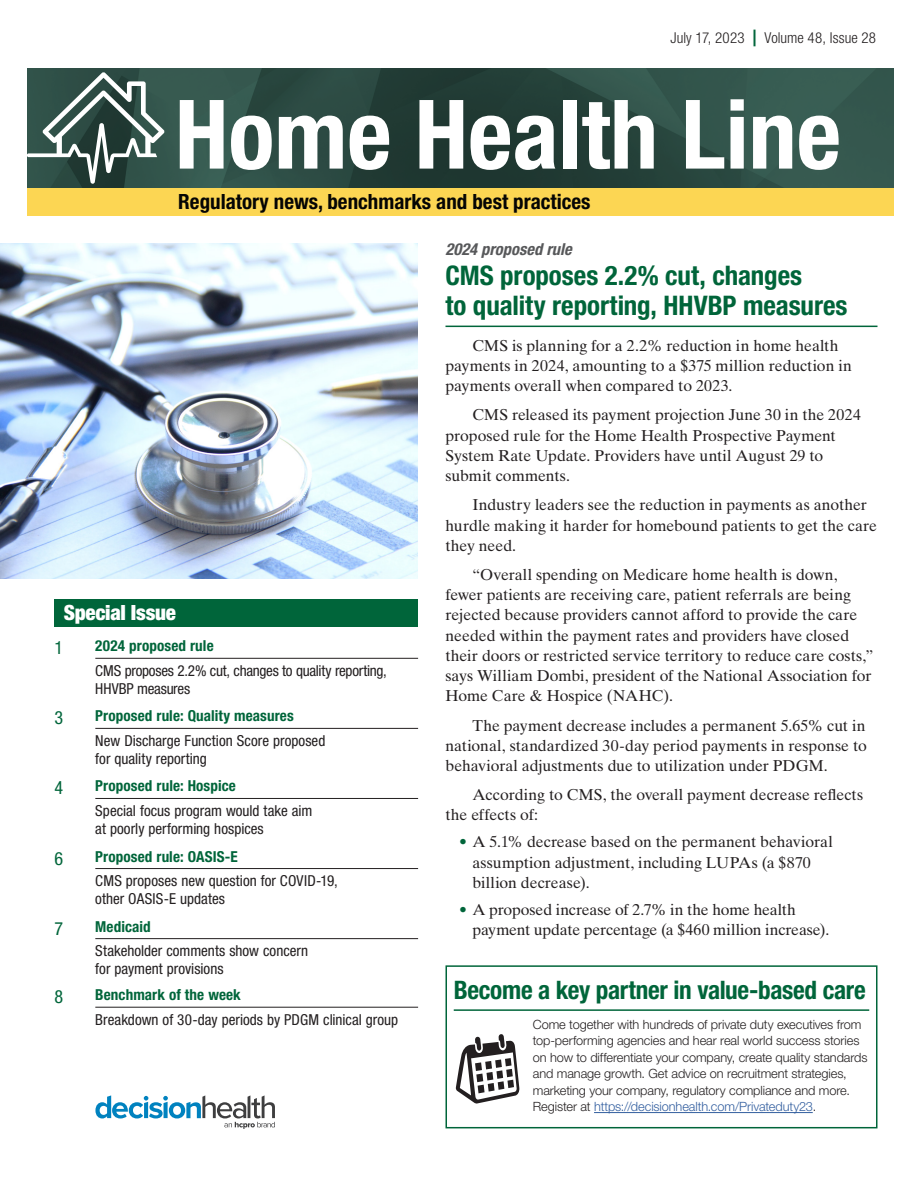
<style>
.page{position:relative;width:918px;height:1188px;background:#fff}
.page>*{position:absolute;margin:0;border:0;box-sizing:border-box;transform-origin:0 0}
.t1{font:700 condensed 96px "Helvetica Neue LT Std";color:#fff}
.head{font:700 condensed 27px/30px "Helvetica Neue LT Std";letter-spacing:-.005em;color:#00653a}
.head-2{font:700 condensed 25.5px "Helvetica Neue LT Std";letter-spacing:-.015em;color:#00653a}
.t2{font:700 condensed 21px "Helvetica Neue LT Std";color:#050504}
.subhead{font:900 condensed 21px "Helvetica Neue LT Std";letter-spacing:-.01em;color:#fff}
.toc_subhead{font:condensed 18.15px "Helvetica Neue LT Std";color:#00653a}
.kicker{font:italic 700 condensed 16.5px "Helvetica Neue LT Std";letter-spacing:.005em;color:#57585a}
.body{font:15.75px/20.2px "Times Ten LT Std";letter-spacing:-.005em;color:#231f20}
.toc_body_text{font:condensed 15.15px/18.1px "Helvetica Neue LT Std";color:#231f20}
.toc_subhead-2{font:700 condensed 15.15px "Helvetica Neue LT Std";letter-spacing:.005em;color:#00653a}
.body-2{font:300 condensed 15px "Helvetica Neue LT Std";letter-spacing:.005em;color:#231f20}
.body-sidebar{font:300 12.75px/16.5px "Helvetica Neue LT Std";letter-spacing:-.005em;color:#231f20}
.s1{font-weight:500;font-size:22.5px;color:#00653a}
.s2{color:#00653a}
.s3{color:#325e9f}
</style>
<div class="page">
<img style="left:27px;top:69px;width:867px;height:120px">
<div style="left:27px;top:189px;width:867px;height:27px;background:#fcd653"></div>
<svg style="left:27px;top:72px;width:138px;height:112px"></svg>
<svg style="left:95px;top:1095px;width:180px;height:34px"></svg>
<hr style="left:446px;top:326px;width:432px;height:1px;background:#00653a">
<hr style="left:95px;top:658px;width:323px;height:1px;background:#231f20">
<hr style="left:95px;top:728px;width:323px;height:1px;background:#231f20">
<hr style="left:95px;top:798px;width:323px;height:1px;background:#231f20">
<hr style="left:95px;top:868px;width:323px;height:1px;background:#231f20">
<hr style="left:95px;top:938px;width:323px;height:1px;background:#231f20">
<hr style="left:95px;top:1007px;width:323px;height:1px;background:#231f20">
<div style="left:54px;top:599px;width:364px;height:27px;background:#00653a"></div>
<hr style="left:454px;top:1009px;width:415px;height:2px;background:#00653a">
<hr style="left:594px;top:1112px;width:219px;height:1px;background:#325e9f">
<div style="left:446px;top:965px;width:432px;height:163px;border:2px solid #00653a"></div>
<svg style="left:456px;top:1034px;width:64px;height:70px"></svg>
<img style="left:0;top:244px;width:418px;height:335px">
<p class="body-2" style="left:670px;top:29px;width:207px">July 17, 2023 <span class="s1">|</span> Volume 48, Issue 28</p>
<h1 class="t1" style="left:175px;top:76px;width:668px">Home Health Line</h1>
<h3 class="t2" style="left:178px;top:189px;width:414px">Regulatory news, benchmarks and best practices</h3>
<p class="kicker" style="left:446px;top:239px;width:128px">2024 proposed rule</p>
<p class="head" style="left:446px;top:260px;width:404px">CMS proposes 2.2% cut, changes<br>to quality reporting, HHVBP measures</p>
<p class="body" style="left:446px;top:335px;width:408px;text-indent:27px">CMS is planning for a 2.2% reduction in home health payments in 2024, amounting to a $375 million reduction in payments overall when compared to 2023.</p>
<p class="body" style="left:446px;top:405px;width:417px;text-indent:27px">CMS released its payment projection June 30 in the 2024 proposed rule for the Home Health Prospective Payment System Rate Update. Providers have until August 29 to submit comments.</p>
<p class="body" style="left:446px;top:495px;width:433px;text-indent:27px">Industry leaders see the reduction in payments as another hurdle making it harder for homebound patients to get the care they need.</p>
<p class="body" style="left:446px;top:564px;width:429px;text-indent:27px">“Overall spending on Medicare home health is down, fewer patients are receiving care, patient referrals are being rejected because providers cannot afford to provide the care needed within the payment rates and providers have closed their doors or restricted service territory to reduce care costs,” says William Dombi, president of the National Association for Home Care &amp; Hospice (NAHC).</p>
<p class="body" style="left:446px;top:715px;width:423px;text-align:justify;text-indent:27px">The payment decrease includes a permanent 5.65% cut in national, standardized 30-day period payments in response to behavioral adjustments due to utilization under PDGM.</p>
<p class="body" style="left:446px;top:785px;width:419px;text-indent:27px">According to CMS, the overall payment decrease reflects the effects of:</p>
<p class="body" style="left:472px;top:832px;width:362px;text-indent:-14px"><span class="s2">•</span> A 5.1% decrease based on the permanent behavioral assumption adjustment, including LUPAs (a $870 billion decrease).</p>
<p class="body" style="left:472px;top:899px;width:358px;text-indent:-14px"><span class="s2">•</span> A proposed increase of 2.7% in the home health payment update percentage (a $460 million increase).</p>
<p class="subhead" style="left:64px;top:600px;width:114px">Special Issue</p>
<p class="toc_subhead" style="left:54px;top:637px;width:10px">1</p>
<p class="toc_subhead-2" style="left:95px;top:637px;width:120px">2024 proposed rule</p>
<p class="toc_body_text" style="left:95px;top:661px;width:293px">CMS proposes 2.2% cut, changes to quality reporting,<br>HHVBP measures</p>
<p class="toc_subhead" style="left:54px;top:707px;width:10px">3</p>
<p class="toc_subhead-2" style="left:95px;top:707px;width:200px">Proposed rule: Quality measures</p>
<p class="toc_body_text" style="left:95px;top:731px;width:232px">New Discharge Function Score proposed for quality reporting</p>
<p class="toc_subhead" style="left:54px;top:778px;width:10px">4</p>
<p class="toc_subhead-2" style="left:95px;top:777px;width:142px">Proposed rule: Hospice</p>
<p class="toc_body_text" style="left:95px;top:801px;width:219px">Special focus program would take aim at poorly performing hospices</p>
<p class="toc_subhead" style="left:54px;top:848px;width:10px">6</p>
<p class="toc_subhead-2" style="left:95px;top:847px;width:144px">Proposed rule: OASIS-E</p>
<p class="toc_body_text" style="left:95px;top:871px;width:244px">CMS proposes new question for COVID-19, other OASIS-E updates</p>
<p class="toc_subhead" style="left:54px;top:918px;width:10px">7</p>
<p class="toc_subhead-2" style="left:95px;top:917px;width:57px">Medicaid</p>
<p class="toc_body_text" style="left:95px;top:942px;width:214px">Stakeholder comments show concern for payment provisions</p>
<p class="toc_subhead" style="left:54px;top:986px;width:10px">8</p>
<p class="toc_subhead-2" style="left:95px;top:986px;width:147px">Benchmark of the week</p>
<p class="toc_body_text" style="left:95px;top:1010px;width:304px">Breakdown of 30-day periods by PDGM clinical group</p>
<p class="head-2" style="left:454px;top:974px;width:414px">Become a key partner in value-based care</p>
<p class="body-sidebar" style="left:533px;top:1016px;width:336px">Come together with hundreds of private duty executives from top-performing agencies and hear real world success stories on how to differentiate your company, create quality standards and manage growth. Get advice on recruitment strategies, marketing your company, regulatory compliance and more.<br>Register at <span class="s3">https://decisionhealth.com/Privateduty23</span>.</p>
</div>
